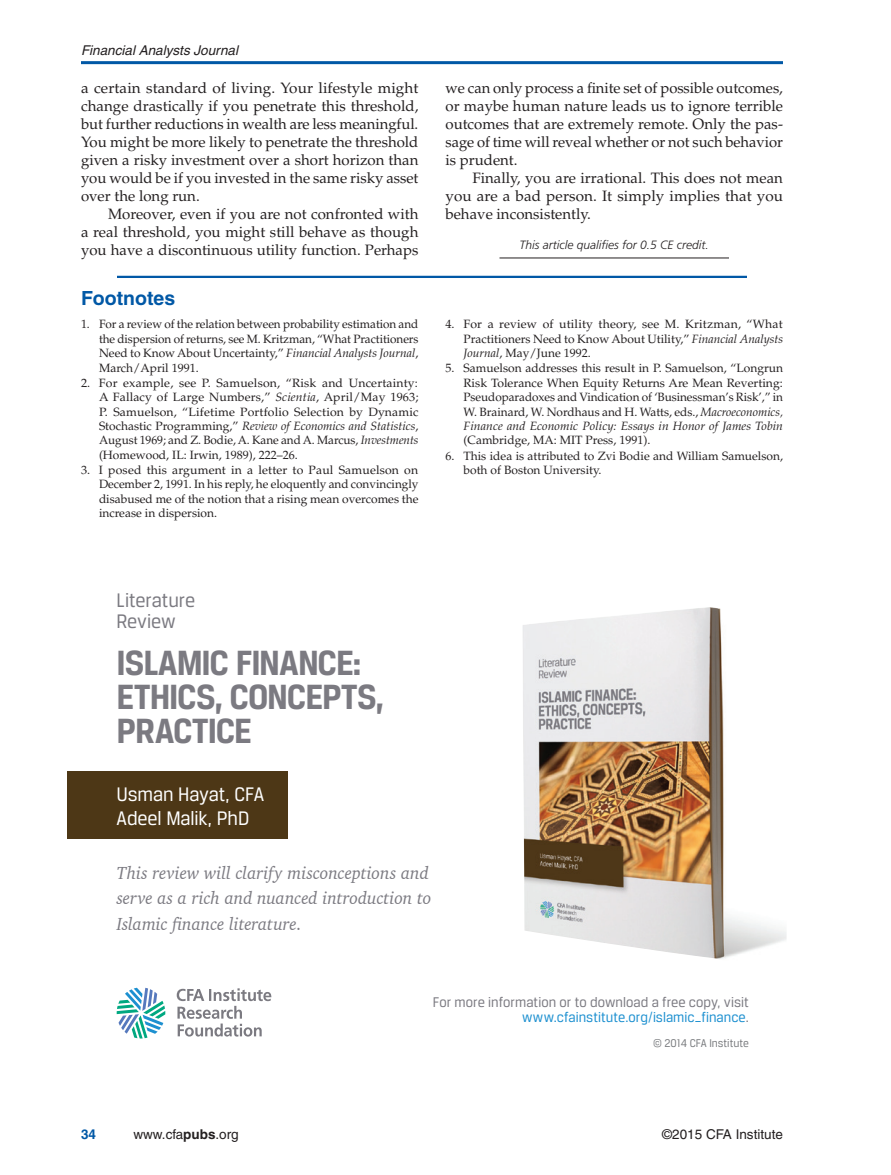
<style>
.page{position:relative;width:891px;height:1175px;background:#fff}
.page>*{position:absolute;margin:0;border:0;box-sizing:border-box;transform-origin:0 0}
.t1{font:700 37.35px/34.3px "CFA Breuer Text";letter-spacing:-.03em;color:#7b7a81;scale:.96 1}
.t2{font:20.85px/23.9px "CFA Breuer Text";letter-spacing:-.01em;color:#fff;scale:.96 1}
.t3{font:20.85px/20.9px "CFA Breuer Text";color:#7b7a81;scale:.96 1}
.Endnote_Title{font:700 19.5px "Helvetica";color:#0158a6}
.t4{font:italic 17.85px/25.3px "Charter BT";color:#7b7a81;scale:.96 1}
.T{font:15px/18px "Palatino";color:#231f20;text-align:justify}
.t5{font:14.85px/14.9px "CFA Breuer Text";color:#7b7a81;text-align:right;scale:.96 1}
.t6{font:13.5px "Helvetica";color:#231f20}
.t7{font:italic 13.5px "Helvetica";color:#231f20}
.t8{font:700 13.5px "Helvetica";color:#0158a6}
.Endnote{font:12px/14.4px "Palatino";color:#231f20;text-align:justify}
.CE_Credits{font:italic 300 12px "Frutiger";color:#231f20}
.t9{font:12px "CFA Breuer Text";color:#7a7c7f;scale:.96 1}
.s1{font-style:italic}
.s2{color:#1d90d0}
.s3{font-weight:700}
</style>
<div class="page">
<hr style="left:81px;top:61px;width:702px;height:3px;background:#0158a6">
<hr style="left:500px;top:257px;width:229px;height:1px;background:#231f20">
<hr style="left:117px;top:276px;width:630px;height:2px;background:#0158a6">
<div style="left:67px;top:771px;width:221px;height:67px;background:#4d3716"></div>
<img style="left:523px;top:607px;width:264px;height:352px">
<svg style="left:117px;top:987px;width:48px;height:51px"></svg>
<svg style="left:177px;top:988px;width:94px;height:48px"></svg>
<p class="t7" style="left:81px;top:42px;width:159px">Financial Analysts Journal</p>
<p class="T" style="left:81px;top:79px;width:339px">a certain standard of living. Your lifestyle might change drastically if you penetrate this threshold, but further reductions in wealth are less meaningful.<br>You might be more likely to penetrate the threshold given a risky investment over a short horizon than you would be if you invested in the same risky asset over the long run.</p>
<p class="T" style="left:81px;top:205px;width:339px;text-indent:27px">Moreover, even if you are not confronted with a real threshold, you might still behave as though you have a discontinuous utility function. Perhaps</p>
<p class="Endnote_Title" style="left:81px;top:286px;width:96px">Footnotes</p>
<p class="Endnote" style="left:99px;top:317px;width:321px;text-indent:-18px">1. For a review of the relation between probability estimation and the dispersion of returns, see M. Kritzman, “What Practitioners Need to Know About Uncertainty,” <span class="s1">Financial Analysts Journal</span>, March/April 1991.</p>
<p class="Endnote" style="left:99px;top:376px;width:321px;text-indent:-18px">2. For example, see P. Samuelson, “Risk and Uncertainty:<br>A Fallacy of Large Numbers,” <span class="s1">Scientia</span>, April/May 1963; P. Samuelson, “Lifetime Portfolio Selection by Dynamic Stochastic Programming,” <span class="s1">Review of Economics and Statistics</span>, August 1969; and Z. Bodie, A. Kane and A. Marcus, <span class="s1">Investments </span>(Homewood, IL: Irwin, 1989), 222–26.</p>
<p class="Endnote" style="left:99px;top:463px;width:321px;text-indent:-18px">3. I posed this argument in a letter to Paul Samuelson on December 2, 1991. In his reply, he eloquently and convincingly disabused me of the notion that a rising mean overcomes the increase in dispersion.</p>
<p class="T" style="left:446px;top:79px;width:339px">we can only process a finite set of possible outcomes, or maybe human nature leads us to ignore terrible outcomes that are extremely remote. Only the pas&shy;sage of time will reveal whether or not such behavior is prudent.</p>
<p class="T" style="left:446px;top:169px;width:339px;text-indent:27px">Finally, you are irrational. This does not mean you are a bad person. It simply implies that you behave inconsistently.</p>
<p class="CE_Credits" style="left:520px;top:237px;width:191px">This article qualifies for 0.5 CE credit.</p>
<p class="Endnote" style="left:464px;top:317px;width:321px;text-indent:-18px">4. For a review of utility theory, see M. Kritzman, “What Practitioners Need to Know About Utility,” <span class="s1">Financial Analysts Journal</span>, May/June 1992.</p>
<p class="Endnote" style="left:464px;top:361px;width:321px;text-indent:-18px">5. Samuelson addresses this result in P. Samuelson, “Longrun Risk Tolerance When Equity Returns Are Mean Reverting:<br>Pseudoparadoxes and Vindication of ‘Businessman’s Risk’,” in W. Brainard, W. Nordhaus and H. Watts, eds., <span class="s1">Macroeconomics, Finance and Economic Policy: Essays in Honor of James Tobin </span>(Cambridge, MA: MIT Press, 1991).</p>
<p class="Endnote" style="left:464px;top:448px;width:321px;text-indent:-18px">6. This idea is attributed to Zvi Bodie and William Samuelson, both of Boston University.</p>
<p class="t3" style="left:117px;top:589px;width:83px">Literature<br>Review</p>
<p class="t1" style="left:117px;top:644px;width:280px">ISLAMIC FINANCE:<br>ETHICS, CONCEPTS,<br>PRACTICE</p>
<p class="t2" style="left:117px;top:781px;width:155px">Usman Hayat, CFA<br>Adeel Malik, PhD</p>
<p class="t4" style="left:117px;top:859px;width:329px">This review will clarify misconceptions and serve as a rich and nuanced introduction to<br>Islamic finance literature.</p>
<p class="t5" style="left:433px;top:994px;width:331px">For more information or to download a free copy, visit <span class="s2">www.cfainstitute.org/islamic_finance</span>.</p>
<p class="t9" style="left:653px;top:1036px;width:101px">© 2014 CFA Institute</p>
<p class="t8" style="left:81px;top:1126px;width:17px">34</p>
<p class="t6" style="left:134px;top:1126px;width:107px">www.cfa<span class="s3">pubs</span>.org</p>
<p class="t6" style="left:662px;top:1126px;width:122px">©2015 CFA Institute</p>
</div>
